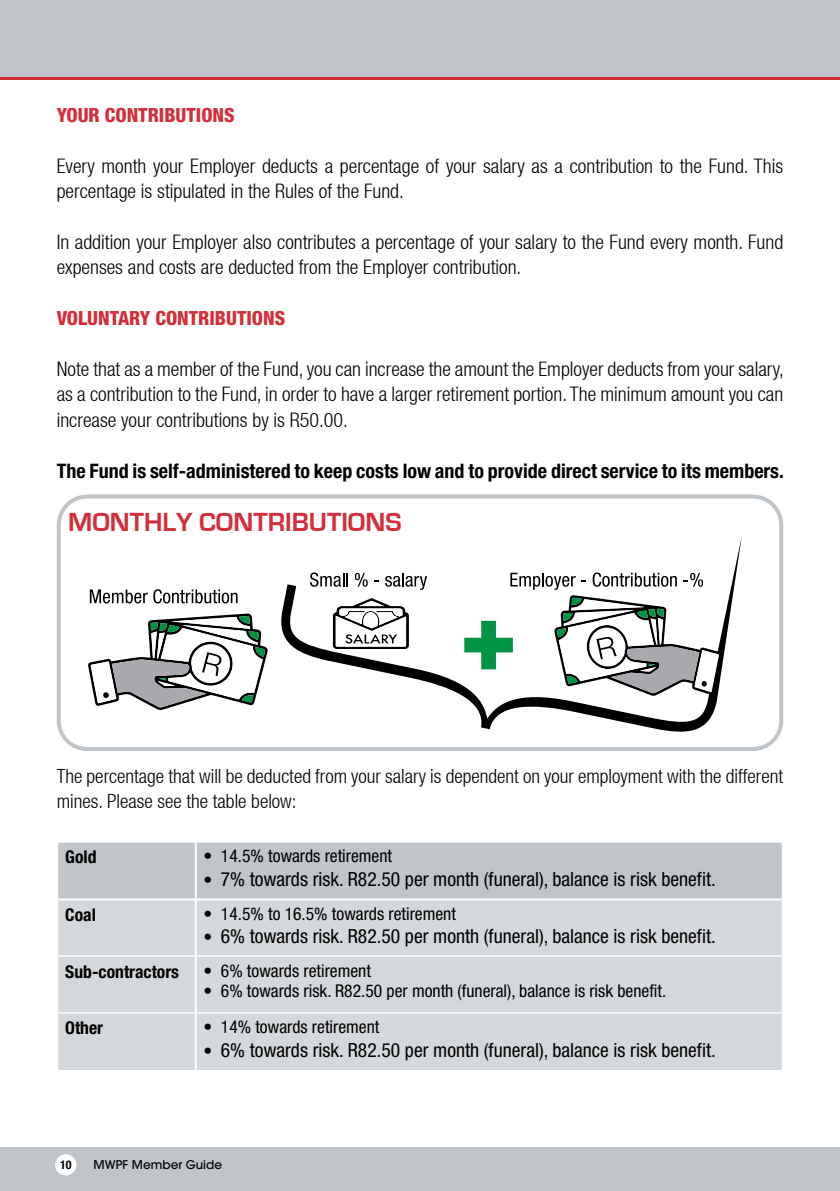
<style>
.page{position:relative;width:840px;height:1191px;background:#fff}
.page>*{position:absolute;margin:0;border:0;box-sizing:border-box;transform-origin:0 0}
.t1{font:700 27px "Eurostile";color:#d32e39}
.t2{font:300 condensed 20px/25.4px "Helvetica Neue LT";color:#000}
.t3{font:700 condensed 20px "Helvetica Neue";color:#000}
.t4{font:condensed 19.6px "Helvetica Neue";color:#000}
.t5{font:300 condensed 19.6px/25.4px "Helvetica Neue LT";color:#000}
.t6{font:800 condensed 19.6px "Helvetica Neue";color:#d32e39}
.t7{font:condensed 17.6px "Helvetica Neue";color:#000}
.t8{font:700 condensed 17.6px "Helvetica Neue";color:#000}
.t9{font:500 12px "ITC Avant Garde Pro";color:#000}
.t10{font:700 condensed 12px "Helvetica Neue";color:#000}
.s1{font-size:17.6px}
</style>
<div class="page">
<div style="left:0;top:1147px;width:839px;height:44px;background:#bfc5c8"></div>
<div style="left:55px;top:1154px;width:21px;height:21px;background:#fff;border-radius:50%"></div>
<div style="left:0;top:0;width:839px;height:79px;background:#bfc5c8"></div>
<hr style="left:0;top:77px;width:839px;height:3px;background:#d32e39">
<div style="left:58px;top:842px;width:723px;height:56px;background:#bfc5c8"></div>
<div style="left:58px;top:900px;width:723px;height:170px;background:#d4d8db"></div>
<hr style="left:57px;top:955px;width:138px;height:2px;background:#fff">
<hr style="left:197px;top:955px;width:585px;height:2px;background:#fff">
<hr style="left:57px;top:1012px;width:138px;height:1px;background:#fff">
<hr style="left:197px;top:1012px;width:585px;height:1px;background:#fff">
<hr style="left:195px;top:842px;width:2px;height:56px;background:#fff">
<hr style="left:195px;top:900px;width:2px;height:56px;background:#fff">
<hr style="left:195px;top:956px;width:2px;height:56px;background:#fff">
<hr style="left:195px;top:1012px;width:2px;height:58px;background:#fff">
<div style="left:57px;top:494px;width:725px;height:257px;border:4px solid #bfc5c8;border-radius:28px"></div>
<svg style="left:281px;top:540px;width:460px;height:192px"></svg>
<svg style="left:90px;top:589px;width:147px;height:14px"></svg>
<svg style="left:88px;top:613px;width:180px;height:97px"></svg>
<svg style="left:310px;top:572px;width:38px;height:15px"></svg>
<svg style="left:355px;top:573px;width:12px;height:14px"></svg>
<svg style="left:385px;top:573px;width:42px;height:17px"></svg>
<svg style="left:464px;top:572px;width:257px;height:124px"></svg>
<svg style="left:333px;top:598px;width:75px;height:51px"></svg>
<p class="t6" style="left:57px;top:103px;width:179px">YOUR CONTRIBUTIONS</p>
<p class="t2" style="left:57px;top:153px;width:727px">Every month your Employer deducts a percentage of your salary as a contribution to the Fund. This percentage is stipulated in the Rules of the Fund.</p>
<p class="t2" style="left:57px;top:229px;width:727px">In addition your Employer also contributes a percentage of your salary to the Fund every month. Fund expenses and costs are deducted from the Employer contribution.</p>
<p class="t6" style="left:57px;top:306px;width:230px">VOLUNTARY CONTRIBUTIONS</p>
<p class="t2" style="left:57px;top:356px;width:728px;text-align:justify">Note that as a member of the Fund, you can increase the amount the Employer deducts from your salary, as a contribution to the Fund, in order to have a larger retirement portion. The minimum amount you can increase your contributions by is R50.00.</p>
<p class="t3" style="left:57px;top:458px;width:728px">The Fund is self-administered to keep costs low and to provide direct service to its members.</p>
<h1 class="t1" style="left:68px;top:507px;width:335px">MONTHLY CONTRIBUTIONS</h1>
<p class="t5" style="left:57px;top:763px;width:727px">The percentage that will be deducted from your salary is dependent on your employment with the different mines. Please see the table below:</p>
<p class="t8" style="left:65px;top:846px;width:33px">Gold</p>
<p class="t7" style="left:203px;top:846px;width:190px">• 14.5% towards retirement</p>
<p class="t4" style="left:203px;top:867px;width:513px"><span class="s1">•</span> 7% towards risk. R82.50 per month (funeral), balance is risk benefit.</p>
<p class="t8" style="left:65px;top:904px;width:32px">Coal</p>
<p class="t7" style="left:203px;top:903px;width:254px">• 14.5% to 16.5% towards retirement</p>
<p class="t4" style="left:203px;top:925px;width:513px"><span class="s1">•</span> 6% towards risk. R82.50 per month (funeral), balance is risk benefit.</p>
<p class="t8" style="left:65px;top:960px;width:115px">Sub-contractors</p>
<p class="t7" style="left:203px;top:960px;width:169px">• 6% towards retirement</p>
<p class="t7" style="left:203px;top:980px;width:464px">• 6% towards risk. R82.50 per month (funeral), balance is risk benefit.</p>
<p class="t8" style="left:65px;top:1017px;width:39px">Other</p>
<p class="t7" style="left:203px;top:1016px;width:177px">• 14% towards retirement</p>
<p class="t4" style="left:203px;top:1038px;width:513px"><span class="s1">•</span> 6% towards risk. R82.50 per month (funeral), balance is risk benefit.</p>
<p class="t10" style="left:60px;top:1157px;width:13px">10</p>
<p class="t9" style="left:94px;top:1156px;width:130px">MWPF Member Guide</p>
</div>
